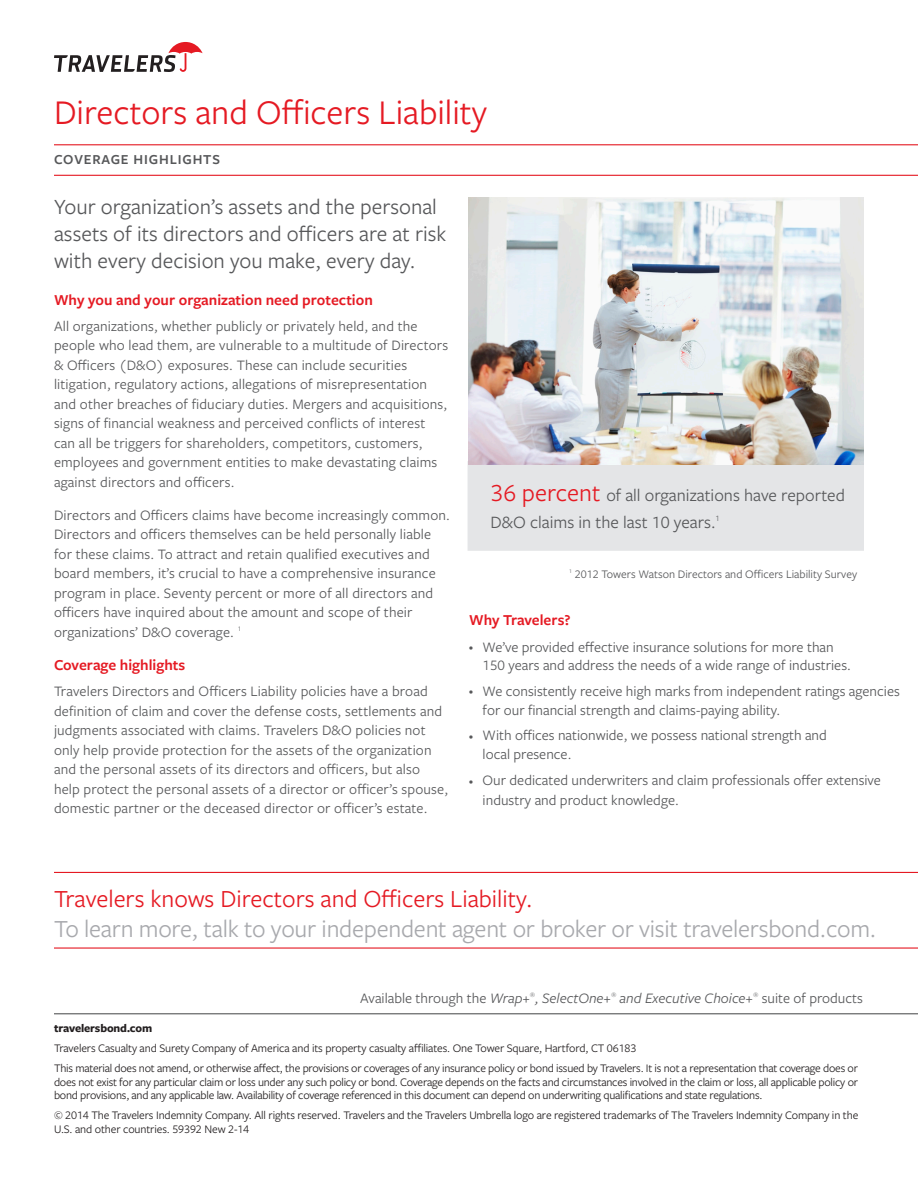
<style>
.page{position:relative;width:918px;height:1188px;background:#fff}
.page>*{position:absolute;margin:0;border:0;box-sizing:border-box;transform-origin:0 0}
.t1{font:36px "Freight Sans Pro";color:#e51a23}
.Call_Out_Gray{font:25.5px/30px "Freight Sans Pro";letter-spacing:-.01em;color:#a8a9ad}
.Body_copy{font:22.5px/27px "Freight Sans Pro";color:#57585a}
.Body_copy-2{font:18px/27px "Freight Sans Pro";color:#57585a}
.t2{font:600 15.75px "Freight Sans Pro";color:#e51a23}
.Body_copy-3{font:15px/19.5px "Freight Sans Pro";letter-spacing:.01em;color:#57585a}
.Body_copy-4{font:italic 15px "Freight Sans Pro";color:#57585a}
.Sub-title_1_line{font:600 14.25px "Freight Sans Pro";letter-spacing:.06em;color:#57585a}
.Disclaimer{font:12px/13.5px "Freight Sans Pro";letter-spacing:-.01em;color:#231f20;text-align:justify}
.Body_copy-5{font:12px "Freight Sans Pro";color:#57585a}
.Disclaimer-2{font:700 12px "Freight Sans Pro";letter-spacing:-.01em;color:#231f20}
.s1{font-size:25.5px;color:#e51a23}
.s2{font-size:8.55px}
.s3{color:#e51a23}
.s4{font-style:normal}
</style>
<div class="page">
<svg style="left:54px;top:42px;width:149px;height:30px"></svg>
<hr style="left:54px;top:144px;width:864px;height:1px;background:#e51a23">
<hr style="left:54px;top:175px;width:864px;height:1px;background:#e51a23">
<div style="left:468px;top:462px;width:395px;height:88px;background:#e4e5e7"></div>
<div style="left:468px;top:461px;width:396px;height:90px;border:2px solid #e4e5e7"></div>
<img style="left:468px;top:198px;width:396px;height:266px">
<hr style="left:54px;top:1013px;width:864px;height:1px;background:#57585a">
<hr style="left:54px;top:872px;width:864px;height:1px;background:#e51a23">
<hr style="left:54px;top:947px;width:864px;height:2px;background:#e51a23">
<p class="t1" style="left:54px;top:89px;width:435px">Directors and Officers Liability</p>
<p class="Sub-title_1_line" style="left:54px;top:150px;width:168px">COVERAGE HIGHLIGHTS</p>
<p class="Body_copy" style="left:54px;top:192px;width:394px">Your organization’s assets and the personal assets of its directors and officers are at risk with every decision you make, every day.</p>
<p class="t2" style="left:54px;top:289px;width:320px">Why you and your organization need protection</p>
<p class="Body_copy-3" style="left:54px;top:316px;width:396px">All organizations, whether publicly or privately held, and the people who lead them, are vulnerable to a multitude of Directors &amp; Officers (D&amp;O) exposures. These can include securities litigation, regulatory actions, allegations of misrepresentation and other breaches of fiduciary duties. Mergers and acquisitions, signs of financial weakness and perceived conflicts of interest can all be triggers for shareholders, competitors, customers, employees and government entities to make devastating claims against directors and officers.</p>
<p class="Body_copy-3" style="left:54px;top:505px;width:398px">Directors and Officers claims have become increasingly common.<br>Directors and officers themselves can be held personally liable for these claims. To attract and retain qualified executives and board members, it’s crucial to have a comprehensive insurance program in place. Seventy percent or more of all directors and officers have inquired about the amount and scope of their organizations’ D&amp;O coverage. <sup>1</sup></p>
<p class="t2" style="left:54px;top:654px;width:133px">Coverage highlights</p>
<p class="Body_copy-3" style="left:54px;top:681px;width:396px">Travelers Directors and Officers Liability policies have a broad definition of claim and cover the defense costs, settlements and judgments associated with claims. Travelers D&amp;O policies not only help provide protection for the assets of the organization and the personal assets of its directors and officers, but also help protect the personal assets of a director or officer’s spouse, domestic partner or the deceased director or officer’s estate.</p>
<p class="Body_copy-2" style="left:491px;top:481px;width:356px"><span class="s1">36 percent</span> of all organizations have reported<br>D&amp;O claims in the last 10 years.<sup>1</sup></p>
<p class="Body_copy-5" style="left:569px;top:566px;width:289px"><sup>1</sup> 2012 Towers Watson Directors and Officers Liability Survey</p>
<p class="t2" style="left:469px;top:610px;width:103px">Why Travelers?</p>
<p class="Body_copy-3" style="left:483px;top:637px;width:370px;line-height:18.8px;text-indent:-14px"><span class="s2">•</span> We’ve provided effective insurance solutions for more than<br>150 years and address the needs of a wide range of industries.</p>
<p class="Body_copy-3" style="left:483px;top:681px;width:419px;line-height:18.8px;text-indent:-14px"><span class="s2">•</span> We consistently receive high marks from independent ratings agencies for our financial strength and claims-paying ability.</p>
<p class="Body_copy-3" style="left:483px;top:725px;width:346px;line-height:18.8px;text-indent:-14px"><span class="s2">•</span> With offices nationwide, we possess national strength and local presence.</p>
<p class="Body_copy-3" style="left:483px;top:770px;width:400px;text-indent:-14px"><span class="s2">•</span> Our dedicated underwriters and claim professionals offer extensive industry and product knowledge.</p>
<p class="Call_Out_Gray" style="left:54px;top:883px;width:824px"><span class="s3">Travelers knows Directors and Officers Liability.<br></span>To learn more, talk to your independent agent or broker or visit travelersbond.com.</p>
<p class="Body_copy-4" style="left:360px;top:988px;width:504px"><span class="s4">Available through the</span> Wrap+<sup>®</sup>, SelectOne+<sup>®</sup> and Executive Choice+<sup>®</sup> <span class="s4">suite of products</span></p>
<p class="Disclaimer-2" style="left:54px;top:1019px;width:100px">travelersbond.com</p>
<p class="Disclaimer" style="left:54px;top:1041px;width:584px">Travelers Casualty and Surety Company of America and its property casualty affiliates. One Tower Square, Hartford, CT 06183</p>
<p class="Disclaimer" style="left:54px;top:1061px;width:806px">This material does not amend, or otherwise affect, the provisions or coverages of any insurance policy or bond issued by Travelers. It is not a representation that coverage does or does not exist for any particular claim or loss under any such policy or bond. Coverage depends on the facts and circumstances involved in the claim or loss, all applicable policy or bond provisions, and any applicable law. Availability of coverage referenced in this document can depend on underwriting qualifications and state regulations.</p>
<p class="Disclaimer" style="left:54px;top:1108px;width:806px">© 2014 The Travelers Indemnity Company. All rights reserved. Travelers and the Travelers Umbrella logo are registered trademarks of The Travelers Indemnity Company in the<br>U.S. and other countries. 59392 New 2-14</p>
</div>
